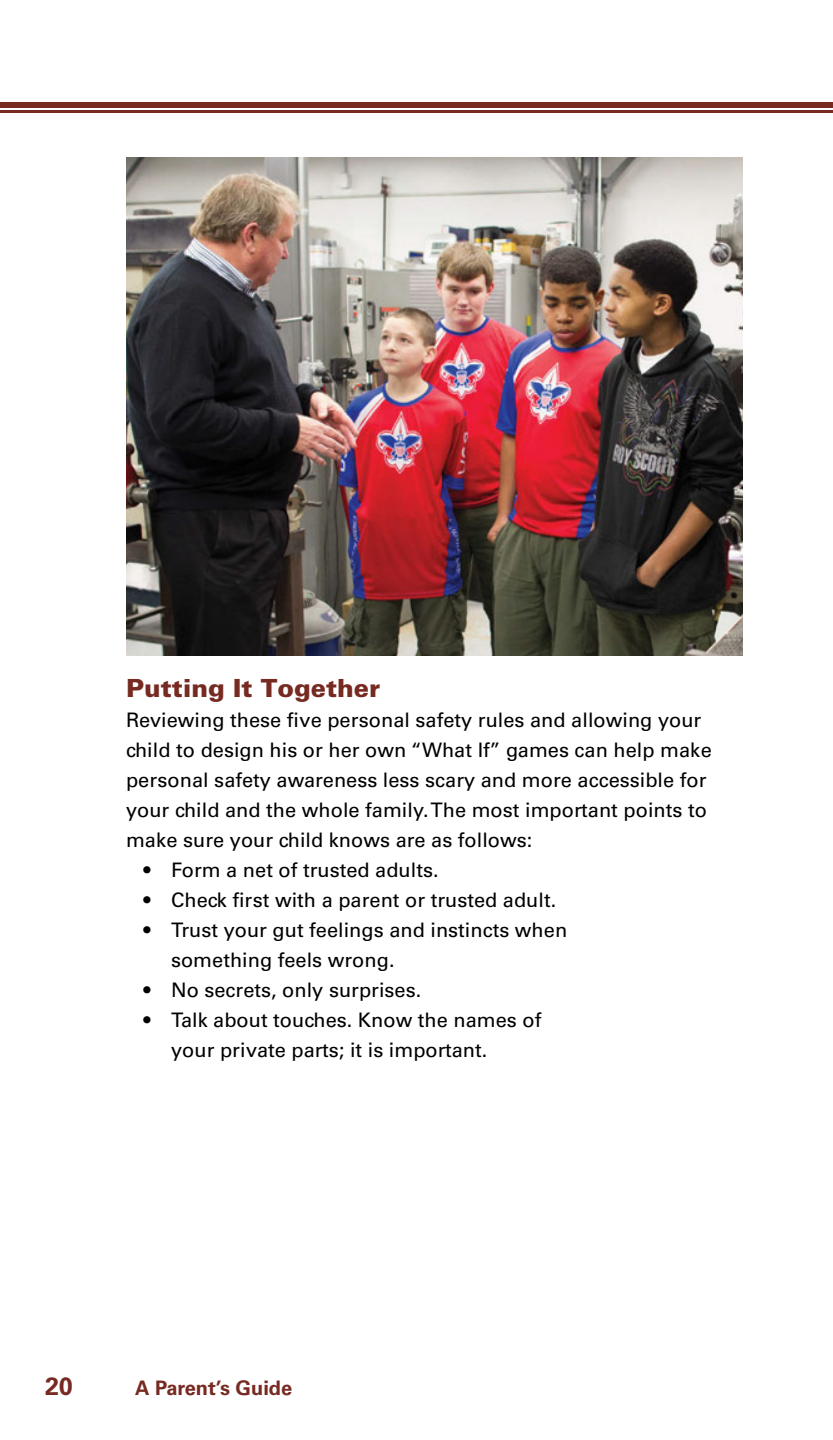
<style>
.page{position:relative;width:833px;height:1440px;background:#fff}
.page>*{position:absolute;margin:0;border:0;box-sizing:border-box;transform-origin:0 0}
.t1{font:900 25px "Univers";color:#762a21}
.t2{font:700 25px "Univers";color:#762a21}
.t3{font:20px/30px "Univers";color:#000}
.t4{font:700 20px "Univers";color:#762a21}
</style>
<div class="page">
<div style="left:0;top:102px;width:832px;height:6px;background:#762a21"></div>
<hr style="left:0;top:111px;width:832px;height:2px;background:#762a21">
<img style="left:126px;top:158px;width:616px;height:497px">
<p class="t1" style="left:126px;top:672px;width:256px">Putting It Together</p>
<p class="t3" style="left:126px;top:705px;width:587px">Reviewing these five personal safety rules and allowing your child to design his or her own “What If” games can help make personal safety awareness less scary and more accessible for your child and the whole family. The most important points to make sure your child knows are as follows:</p>
<p class="t3" style="left:144px;top:855px;width:296px">• Form a net of trusted adults.</p>
<p class="t3" style="left:144px;top:885px;width:414px">• Check first with a parent or trusted adult.</p>
<p class="t3" style="left:171px;top:915px;width:397px;text-indent:-27px">• Trust your gut feelings and instincts when something feels wrong.</p>
<p class="t3" style="left:144px;top:975px;width:279px">• No secrets, only surprises.</p>
<p class="t3" style="left:171px;top:1005px;width:372px;text-indent:-28px">• Talk about touches. Know the names of your private parts; it is important.</p>
<p class="t2" style="left:45px;top:1372px;width:29px">20</p>
<p class="t4" style="left:135px;top:1376px;width:159px">A Parent’s Guide</p>
</div>
